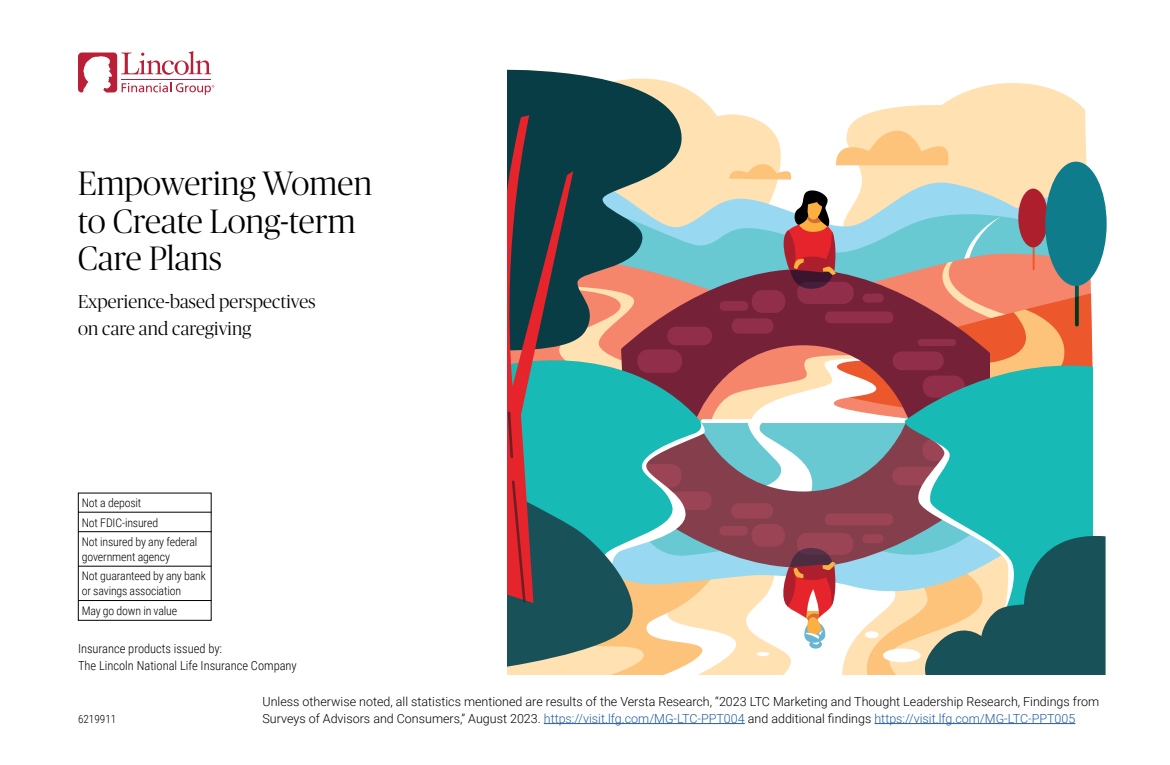
<style>
.page{position:relative;width:1170px;height:765px;background:#fff}
.page>*{position:absolute;margin:0;border:0;box-sizing:border-box;transform-origin:0 0}
.Title__Consultative{font:300 33.75px/37.5px "Publico Banner";letter-spacing:.01em;color:#000}
.Title__Consultative-2{font:300 18.75px "Publico Banner";letter-spacing:.01em;color:#000}
.Body_Copy{font:300 12.5px/16.9px "Roboto";color:#000}
.Compliance{font:300 12.5px "Roboto Condensed";color:#000}
.Bank_Box_-_Cover{font:300 11.88px/15px "Roboto Condensed";letter-spacing:-.015em;color:#000}
.Compliance-2{font:300 11.25px "Roboto Condensed";color:#000}
.s1{color:#215e9e}
</style>
<div class="page">
<svg style="left:695px;top:94px;width:44px;height:21px"></svg>
<svg style="left:865px;top:83px;width:220px;height:32px;fill:#ffe1b2"></svg>
<svg style="left:507px;top:69px;width:188px;height:46px;fill:#083d46"></svg>
<svg style="left:507px;top:115px;width:599px;height:560px;background:#8a958f"></svg>
<div style="left:78px;top:493px;width:133px;height:128px;border:1px solid #000"></div>
<hr style="left:78px;top:600px;width:134px;height:1px;background:#000">
<hr style="left:78px;top:566px;width:134px;height:1px;background:#000">
<hr style="left:78px;top:531px;width:134px;height:1px;background:#000">
<hr style="left:78px;top:512px;width:134px;height:1px;background:#000">
<hr style="left:544px;top:723px;width:201px;height:1px;background:#215e9e">
<hr style="left:874px;top:723px;width:201px;height:1px;background:#215e9e">
<svg style="left:78px;top:51px;width:136px;height:44px"></svg>
<h1 class="Title__Consultative" style="left:78px;top:163px;width:295px">Empowering Women to Create Long-term<br>Care Plans</h1>
<h1 class="Title__Consultative-2" style="left:78px;top:289px;width:239px">Experience-based perspectives</h1>
<h1 class="Title__Consultative-2" style="left:78px;top:316px;width:175px">on care and caregiving</h1>
<p class="Bank_Box_-_Cover" style="left:82px;top:495px;width:61px">Not a deposit</p>
<p class="Bank_Box_-_Cover" style="left:82px;top:514px;width:78px">Not FDIC-insured</p>
<p class="Bank_Box_-_Cover" style="left:82px;top:533px;width:117px">Not insured by any federal government agency</p>
<p class="Bank_Box_-_Cover" style="left:82px;top:568px;width:126px">Not guaranteed by any bank or savings association</p>
<p class="Bank_Box_-_Cover" style="left:82px;top:602px;width:97px">May go down in value</p>
<p class="Compliance" style="left:78px;top:640px;width:146px">Insurance products issued by:</p>
<p class="Compliance" style="left:78px;top:657px;width:220px">The Lincoln National Life Insurance Company</p>
<p class="Body_Copy" style="left:262px;top:692px;width:838px">Unless otherwise noted, all statistics mentioned are results of the Versta Research, “2023 LTC Marketing and Thought Leadership Research, Findings from<br>Surveys of Advisors and Consumers,” August 2023. <span class="s1">https://visit.lfg.com/MG-LTC-PPT004</span> and additional findings <span class="s1">https://visit.lfg.com/MG-LTC-PPT005</span></p>
<p class="Compliance-2" style="left:78px;top:711px;width:40px">6219911</p>
</div>
